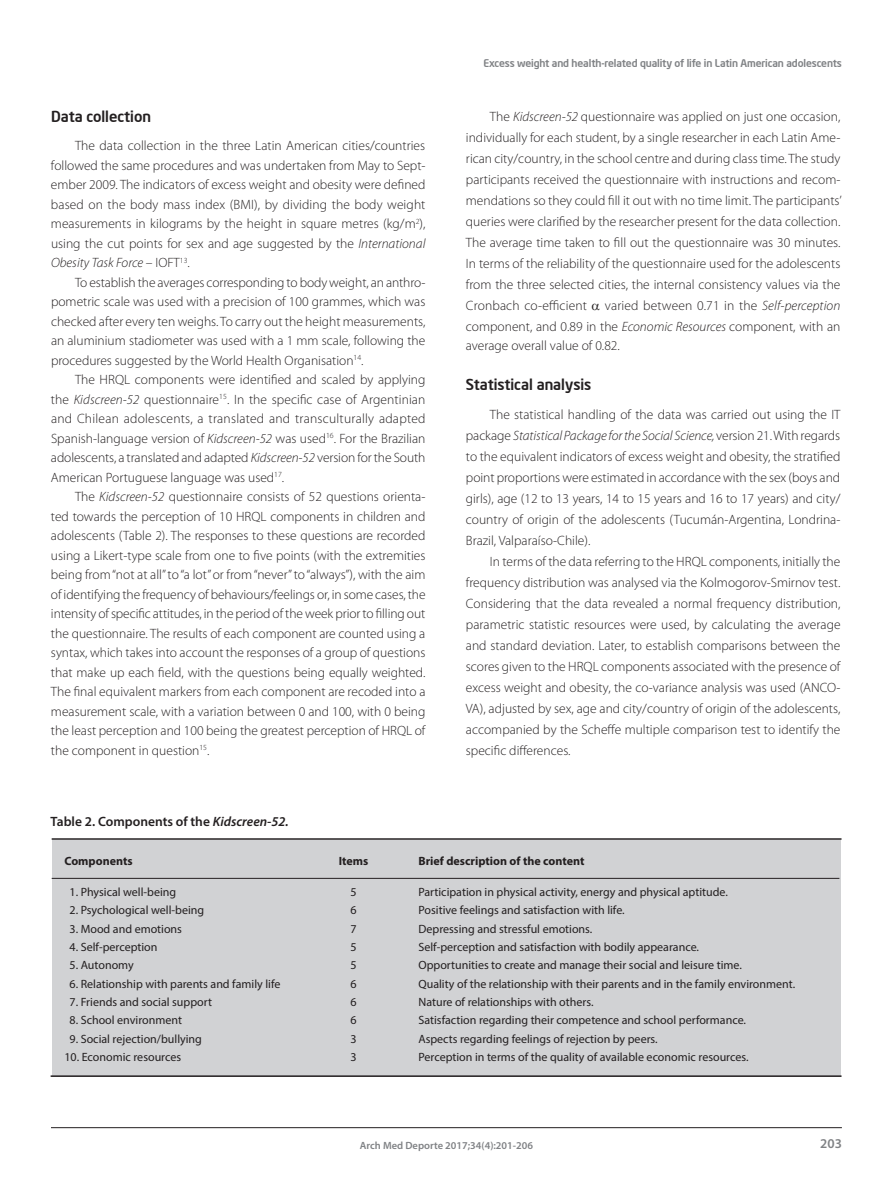
<style>
.page{position:relative;width:893px;height:1191px;background:#fff}
.page>*{position:absolute;margin:0;border:0;box-sizing:border-box;transform-origin:0 0}
.t1{font:500 15px "Neo Sans Intel";color:#231f20}
.t2{font:300 13.5px/19.5px "Myriad Pro";color:#231f20;text-align:justify}
.t3{font:600 13.5px "Myriad Pro";color:#231f20}
.t4{font:600 13.5px "Myriad Pro";color:#808285}
.t5{font:12px "Myriad Pro";color:#231f20}
.t6{font:700 12px "Myriad Pro";color:#231f20}
.t7{font:500 10.5px "Neo Sans Intel";letter-spacing:-.01em;color:#808285}
.t8{font:600 10.5px "Myriad Pro";color:#808285}
.s1{font-style:italic}
</style>
<div class="page">
<hr style="left:51px;top:1127px;width:791px;height:1px;background:#231f20">
<div style="left:52px;top:840px;width:788px;height:236px;background:#d1d2d4"></div>
<hr style="left:52px;top:838px;width:789px;height:1px;background:#231f20">
<hr style="left:52px;top:878px;width:787px;height:1px;background:#231f20">
<hr style="left:51px;top:1075px;width:790px;height:1px;background:#231f20">
<p class="t1" style="left:51px;top:107px;width:102px">Data collection</p>
<p class="t2" style="left:51px;top:136px;width:376px;text-indent:24px">The data collection in the three Latin American cities/countries followed the same procedures and was undertaken from May to Sept&shy;ember 2009. The indicators of excess weight and obesity were defined based on the body mass index (BMI), by dividing the body weight measurements in kilograms by the height in square metres (kg/m<sup>2</sup>), using the cut points for sex and age suggested by the <span class="s1">International Obesity Task Force</span> – IOFT<sup>13</sup>.</p>
<p class="t2" style="left:51px;top:272px;width:376px;text-indent:24px">To establish the averages corresponding to body weight, an anthro&shy;pometric scale was used with a precision of 100 grammes, which was checked after every ten weighs. To carry out the height measurements, an aluminium stadiometer was used with a 1 mm scale, following the procedures suggested by the World Health Organisation<sup>14</sup>.</p>
<p class="t2" style="left:51px;top:370px;width:376px;text-indent:24px">The HRQL components were identified and scaled by applying the <span class="s1">Kidscreen-52</span> questionnaire<sup>15</sup>. In the specific case of Argentinian and Chilean adolescents, a translated and transculturally adapted Spanish-language version of <span class="s1">Kidscreen-52</span> was used<sup>16</sup>. For the Brazilian adolescents, a translated and adapted <span class="s1">Kidscreen-52</span> version for the South American Portuguese language was used<sup>17</sup>.</p>
<p class="t2" style="left:51px;top:487px;width:376px;text-indent:24px">The <span class="s1">Kidscreen-52</span> questionnaire consists of 52 questions orienta&shy;ted towards the perception of 10 HRQL components in children and adolescents (Table 2). The responses to these questions are recorded using a Likert-type scale from one to five points (with the extremities being from “not at all” to “a lot” or from “never” to “always”), with the aim of identifying the frequency of behaviours/feelings or, in some cases, the intensity of specific attitudes, in the period of the week prior to filling out the questionnaire. The results of each component are counted using a syntax, which takes into account the responses of a group of questions that make up each field, with the questions being equally weighted.<br>The final equivalent markers from each component are recoded into a measurement scale, with a variation between 0 and 100, with 0 being the least perception and 100 being the greatest perception of HRQL of the component in question<sup>15</sup>.</p>
<p class="t7" style="left:483px;top:56px;width:360px">Excess weight and health-related quality of life in Latin American adolescents</p>
<p class="t2" style="left:466px;top:106px;width:377px;line-height:21px;text-indent:24px">The <span class="s1">Kidscreen-52</span> questionnaire was applied on just one occasion, individually for each student, by a single researcher in each Latin Ame&shy;rican city/country, in the school centre and during class time. The study participants received the questionnaire with instructions and recom&shy;mendations so they could fill it out with no time limit. The participants’ queries were clarified by the researcher present for the data collection.<br>The average time taken to fill out the questionnaire was 30 minutes.<br>In terms of the reliability of the questionnaire used for the adolescents from the three selected cities, the internal consistency values via the Cronbach co-efficient</p>
<p class="t2" style="left:466px;top:295px;width:376px;line-height:21px;text-align:right">varied between 0.71 in the <span class="s1">Self-perception<br></span>component, and 0.89 in the <span class="s1">Economic Resources</span> component, with an</p>
<p class="t2" style="left:466px;top:336px;width:155px">average overall value of 0.82.</p>
<p class="t1" style="left:466px;top:374px;width:127px">Statistical analysis</p>
<p class="t2" style="left:466px;top:404px;width:376px;line-height:21px;text-indent:24px">The statistical handling of the data was carried out using the IT package <span class="s1">Statistical Package for the Social Science,</span> version 21. With regards to the equivalent indicators of excess weight and obesity, the stratified point proportions were estimated in accordance with the sex (boys and girls), age (12 to 13 years, 14 to 15 years and 16 to 17 years) and city/ country of origin of the adolescents (Tucumán-Argentina, Londrina-Brazil, Valparaíso-Chile).</p>
<p class="t2" style="left:466px;top:551px;width:376px;line-height:21px;text-indent:24px">In terms of the data referring to the HRQL components, initially the frequency distribution was analysed via the Kolmogorov-Smirnov test.<br>Considering that the data revealed a normal frequency distribution, parametric statistic resources were used, by calculating the average and standard deviation. Later, to establish comparisons between the scores given to the HRQL components associated with the presence of excess weight and obesity, the co-variance analysis was used (ANCO-VA), adjusted by sex, age and city/country of origin of the adolescents, accompanied by the Scheffe multiple comparison test to identify the specific differences.</p>
<p class="t3" style="left:51px;top:812px;width:240px">Table 2. Components of the <span class="s1">Kidscreen-52.</span></p>
<p class="t6" style="left:64px;top:853px;width:70px">Components</p>
<p class="t6" style="left:339px;top:853px;width:31px">Items</p>
<p class="t6" style="left:418px;top:853px;width:167px">Brief description of the content</p>
<p class="t5" style="left:70px;top:884px;width:108px">1. Physical well-being</p>
<p class="t5" style="left:350px;top:884px;width:8px">5</p>
<p class="t5" style="left:418px;top:884px;width:311px">Participation in physical activity, energy and physical aptitude.</p>
<p class="t5" style="left:70px;top:902px;width:136px">2. Psychological well-being</p>
<p class="t5" style="left:350px;top:902px;width:8px">6</p>
<p class="t5" style="left:418px;top:902px;width:208px">Positive feelings and satisfaction with life.</p>
<p class="t5" style="left:70px;top:921px;width:114px">3. Mood and emotions</p>
<p class="t5" style="left:350px;top:921px;width:8px">7</p>
<p class="t5" style="left:418px;top:921px;width:175px">Depressing and stressful emotions.</p>
<p class="t5" style="left:70px;top:939px;width:90px">4. Self-perception</p>
<p class="t5" style="left:350px;top:939px;width:8px">5</p>
<p class="t5" style="left:418px;top:939px;width:282px">Self-perception and satisfaction with bodily appearance.</p>
<p class="t5" style="left:70px;top:958px;width:66px">5. Autonomy</p>
<p class="t5" style="left:350px;top:958px;width:8px">5</p>
<p class="t5" style="left:418px;top:958px;width:325px">Opportunities to create and manage their social and leisure time.</p>
<p class="t5" style="left:70px;top:976px;width:212px">6. Relationship with parents and family life</p>
<p class="t5" style="left:350px;top:976px;width:8px">6</p>
<p class="t5" style="left:418px;top:976px;width:378px">Quality of the relationship with their parents and in the family environment.</p>
<p class="t5" style="left:70px;top:994px;width:144px">7. Friends and social support</p>
<p class="t5" style="left:350px;top:994px;width:8px">6</p>
<p class="t5" style="left:418px;top:994px;width:177px">Nature of relationships with others.</p>
<p class="t5" style="left:70px;top:1013px;width:114px">8. School environment</p>
<p class="t5" style="left:350px;top:1013px;width:8px">6</p>
<p class="t5" style="left:418px;top:1013px;width:329px">Satisfaction regarding their competence and school performance.</p>
<p class="t5" style="left:70px;top:1031px;width:134px">9. Social rejection/bullying</p>
<p class="t5" style="left:350px;top:1031px;width:8px">3</p>
<p class="t5" style="left:418px;top:1031px;width:241px">Aspects regarding feelings of rejection by peers.</p>
<p class="t5" style="left:64px;top:1049px;width:118px">10. Economic resources</p>
<p class="t5" style="left:350px;top:1049px;width:8px">3</p>
<p class="t5" style="left:418px;top:1049px;width:332px">Perception in terms of the quality of available economic resources.</p>
<p class="t8" style="left:360px;top:1138px;width:175px">Arch Med Deporte 2017;34(4):201-206</p>
<p class="t4" style="left:820px;top:1135px;width:23px">203</p>
</div>
